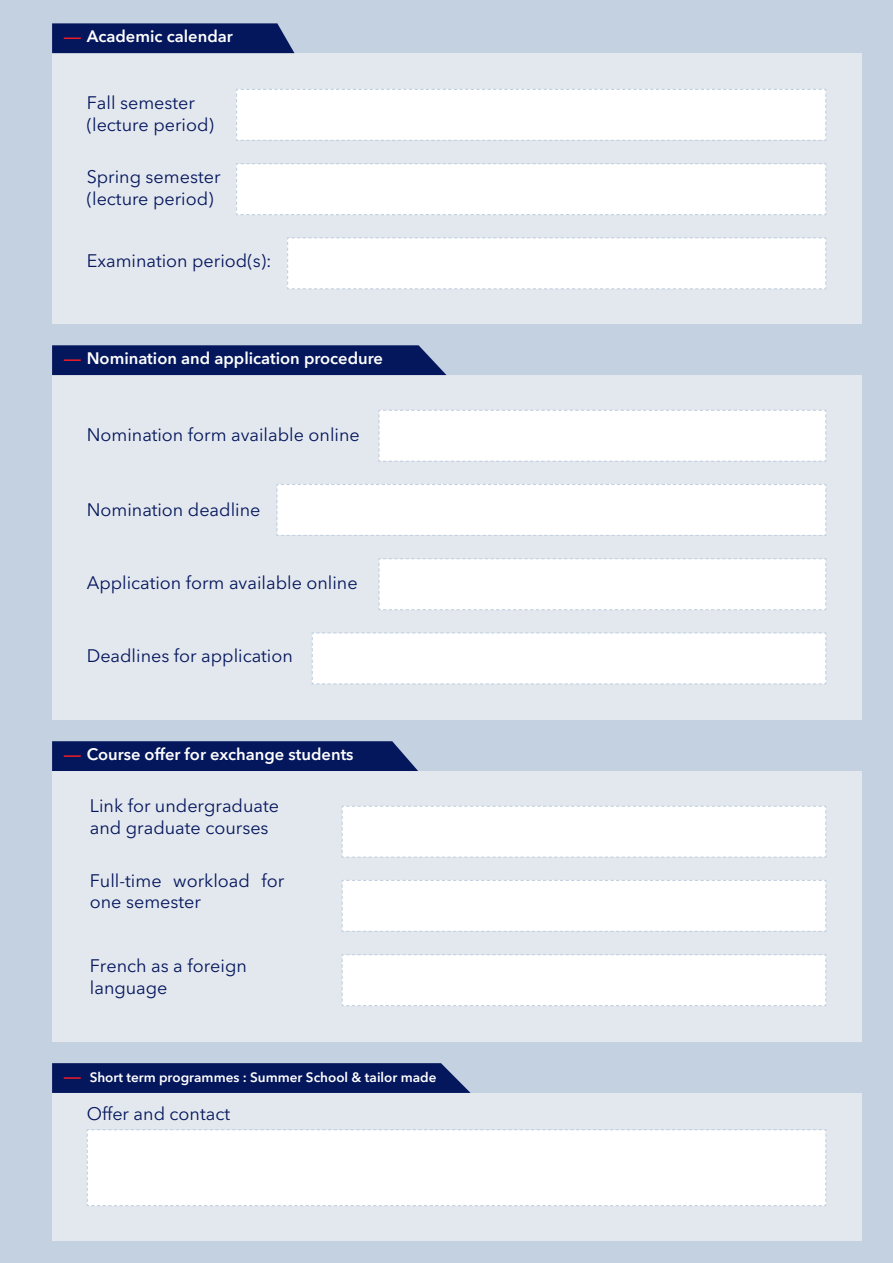
<style>
.page{position:relative;width:893px;height:1263px;background:#c3d1e1}
.page>*{position:absolute;margin:0;border:0;box-sizing:border-box;transform-origin:0 0}
.t1{font:18px/21.6px "Avenir Next LT Pro";color:#04175c}
.t2{font:600 16.5px "Avenir Next LT Pro";color:#fff}
.t3{font:600 13.5px "Avenir Next LT Pro";color:#fff}
</style>
<div class="page">
<div style="left:52px;top:53px;width:809px;height:270px;background:#e3e7ee"></div>
<div style="left:52px;top:375px;width:809px;height:344px;background:#e3e7ee"></div>
<div style="left:52px;top:771px;width:809px;height:270px;background:#e3e7ee"></div>
<div style="left:52px;top:1093px;width:809px;height:148px;background:#e3e7ee"></div>
<svg style="left:52px;top:23px;width:242px;height:30px;background:#0d1f61"></svg>
<svg style="left:52px;top:345px;width:394px;height:30px;background:#0c1f61"></svg>
<svg style="left:52px;top:741px;width:366px;height:30px;background:#0c1e61"></svg>
<svg style="left:52px;top:1063px;width:419px;height:30px;background:#0c1f61"></svg>
<div style="left:236px;top:89px;width:591px;height:52px;background:#fff"></div>
<div style="left:378px;top:410px;width:449px;height:52px;background:#fff"></div>
<svg style="left:341px;top:805px;width:486px;height:53px;background:#fcfcfd"></svg>
<div style="left:87px;top:1129px;width:740px;height:77px;background:#fff"></div>
<div style="left:236px;top:163px;width:591px;height:52px;background:#fff"></div>
<div style="left:276px;top:484px;width:551px;height:52px;background:#fff"></div>
<div style="left:341px;top:880px;width:486px;height:52px;background:#fff"></div>
<svg style="left:287px;top:237px;width:540px;height:53px;background:#fcfdfd"></svg>
<div style="left:378px;top:558px;width:449px;height:52px;background:#fff"></div>
<div style="left:341px;top:954px;width:486px;height:52px;background:#fff"></div>
<div style="left:312px;top:632px;width:515px;height:53px;background:#fff"></div>
<p class="t2" style="left:87px;top:27px;width:148px">Academic calendar</p>
<p class="t1" style="left:87px;top:92px;width:129px">Fall semester (lecture period)</p>
<p class="t1" style="left:87px;top:166px;width:135px">Spring semester (lecture period)</p>
<p class="t1" style="left:87px;top:250px;width:186px">Examination period(s):</p>
<p class="t2" style="left:87px;top:348px;width:298px">Nomination and application procedure</p>
<p class="t1" style="left:87px;top:424px;width:275px">Nomination form available online</p>
<p class="t1" style="left:87px;top:499px;width:175px">Nomination deadline</p>
<p class="t1" style="left:87px;top:572px;width:272px">Application form available online</p>
<p class="t1" style="left:87px;top:645px;width:208px">Deadlines for application</p>
<p class="t2" style="left:87px;top:744px;width:268px">Course offer for exchange students</p>
<p class="t1" style="left:90px;top:795px;width:191px">Link for undergraduate and graduate courses</p>
<p class="t1" style="left:90px;top:869px;width:196px">Full-time workload for one semester</p>
<p class="t1" style="left:90px;top:955px;width:158px">French as a foreign language</p>
<p class="t3" style="left:90px;top:1069px;width:348px">Short term programmes : Summer School &amp; tailor made</p>
<p class="t1" style="left:87px;top:1102px;width:145px">Offer and contact</p>
</div>
